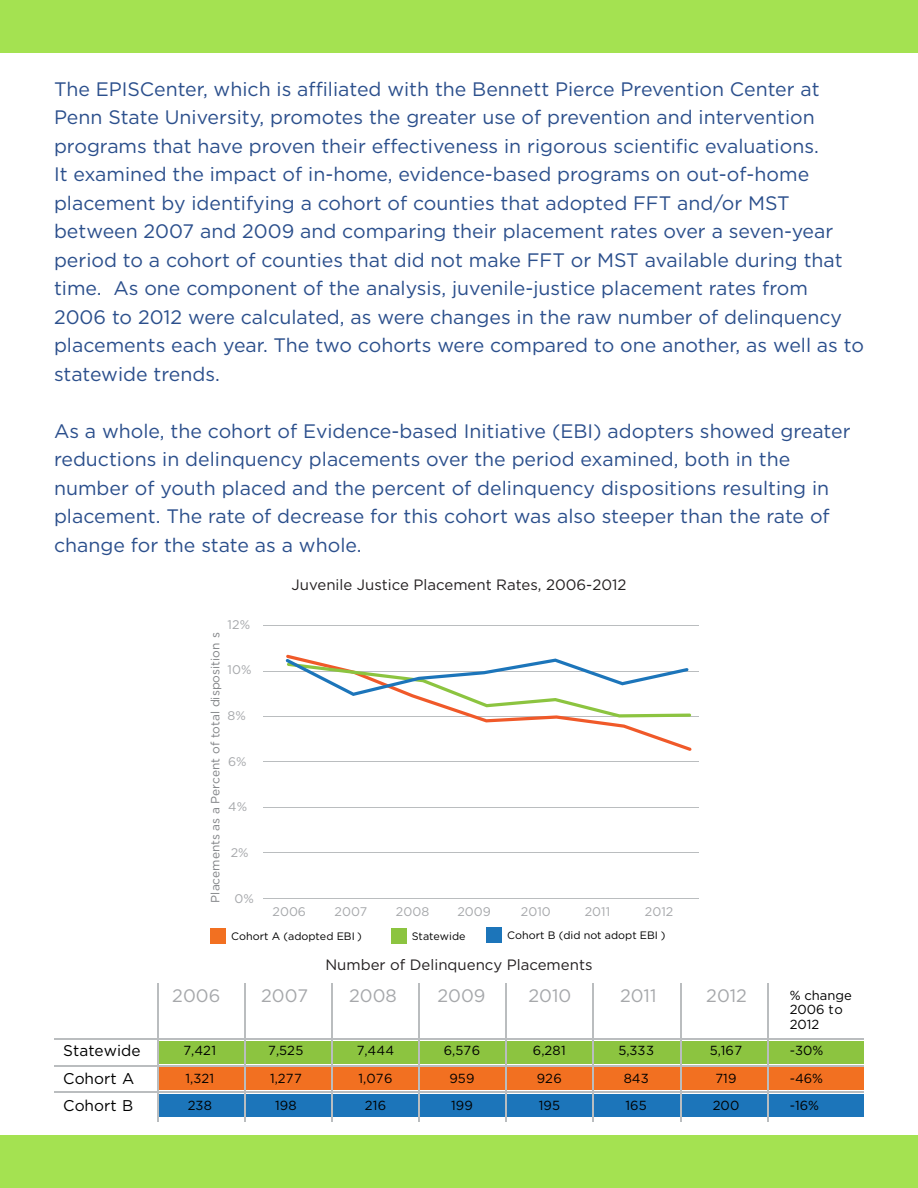
<style>
.page{position:relative;width:918px;height:1188px;background:#fff}
.page>*{position:absolute;margin:0;border:0;box-sizing:border-box;transform-origin:0 0}
.t1{font:19.5px/28.5px "Gotham";color:#2b4f8c}
.t2{font:18px "Gotham";color:#a6a8ab}
.t3{font:15.6px/26.8px "Gotham";color:#000}
.t4{font:15px "Gotham";color:#231f20}
.t5{font:13.2px/27.5px "Gotham";color:#000}
.t6{font:12.45px "Gotham";color:#a6a8ab}
.t7{font:12px "Gotham";color:#808285}
.t8{font:10.8px "Gotham";color:#000}
</style>
<div class="page">
<div style="left:0;top:1136px;width:918px;height:52px;background:#a4e251"></div>
<div style="left:0;top:0;width:918px;height:52px;background:#a4e251"></div>
<hr style="left:263px;top:898px;width:436px;height:1px;background:#babdbf">
<hr style="left:263px;top:852px;width:436px;height:1px;background:#babdbf">
<hr style="left:263px;top:807px;width:436px;height:1px;background:#babdbf">
<hr style="left:263px;top:762px;width:436px;height:1px;background:#babdbf">
<hr style="left:263px;top:716px;width:436px;height:1px;background:#babdbf">
<hr style="left:263px;top:671px;width:436px;height:1px;background:#babdbf">
<hr style="left:263px;top:625px;width:436px;height:1px;background:#babdbf">
<div style="left:210px;top:928px;width:16px;height:16px;background:#f27021"></div>
<div style="left:391px;top:928px;width:16px;height:16px;background:#8cc440"></div>
<div style="left:486px;top:927px;width:16px;height:16px;background:#1c75ba"></div>
<svg style="left:286px;top:655px;width:406px;height:96px"></svg>
<div style="left:159px;top:1067px;width:705px;height:23px;background:#f27021"></div>
<div style="left:159px;top:1041px;width:705px;height:23px;background:#8cc440"></div>
<div style="left:159px;top:1094px;width:705px;height:23px;background:#1c75ba"></div>
<hr style="left:158px;top:983px;width:1px;height:139px;background:#babdbf">
<hr style="left:54px;top:1039px;width:810px;height:1px;background:#babdbf">
<hr style="left:54px;top:1065px;width:810px;height:1px;background:#babdbf">
<hr style="left:54px;top:1091px;width:810px;height:2px;background:#babdbf">
<hr style="left:245px;top:983px;width:1px;height:139px;background:#babdbf">
<hr style="left:332px;top:983px;width:1px;height:139px;background:#babdbf">
<hr style="left:419px;top:983px;width:1px;height:139px;background:#babdbf">
<hr style="left:506px;top:983px;width:1px;height:139px;background:#babdbf">
<hr style="left:593px;top:983px;width:1px;height:139px;background:#babdbf">
<hr style="left:680px;top:983px;width:1px;height:139px;background:#babdbf">
<hr style="left:767px;top:983px;width:1px;height:139px;background:#babdbf">
<p class="t1" style="left:54px;top:74px;width:812px">The EPISCenter, which is affiliated with the Bennett Pierce Prevention Center at Penn State University, promotes the greater use of prevention and intervention programs that have proven their effectiveness in rigorous scientific evaluations.<br>It examined the impact of in-home, evidence-based programs on out-of-home placement by identifying a cohort of counties that adopted FFT and/or MST between 2007 and 2009 and comparing their placement rates over a seven-year period to a cohort of counties that did not make FFT or MST available during that time. As one component of the analysis, juvenile-justice placement rates from 2006 to 2012 were calculated, as were changes in the raw number of delinquency placements each year. The two cohorts were compared to one another, as well as to statewide trends.</p>
<p class="t1" style="left:54px;top:416px;width:798px">As a whole, the cohort of Evidence-based Initiative (EBI) adopters showed greater reductions in delinquency placements over the period examined, both in the number of youth placed and the percent of delinquency dispositions resulting in placement. The rate of decrease for this cohort was also steeper than the rate of change for the state as a whole.</p>
<p class="t4" style="left:292px;top:576px;width:336px">Juvenile Justice Placement Rates, 2006-2012</p>
<p class="t6" style="left:228px;top:617px;width:24px">12%</p>
<p class="t6" style="left:228px;top:663px;width:26px">10%</p>
<p class="t7" style="left:209px;top:903px;width:272px;rotate:-90deg">Placements as a Percent of total disposition s</p>
<p class="t6" style="left:228px;top:709px;width:20px">8%</p>
<p class="t6" style="left:228px;top:754px;width:20px">6%</p>
<p class="t6" style="left:228px;top:800px;width:20px">4%</p>
<p class="t6" style="left:231px;top:846px;width:19px">2%</p>
<p class="t6" style="left:235px;top:891px;width:21px">0%</p>
<p class="t6" style="left:273px;top:905px;width:35px">2006</p>
<p class="t6" style="left:335px;top:905px;width:34px">2007</p>
<p class="t6" style="left:396px;top:905px;width:35px">2008</p>
<p class="t6" style="left:458px;top:905px;width:35px">2009</p>
<p class="t6" style="left:521px;top:905px;width:31px">2010</p>
<p class="t6" style="left:585px;top:905px;width:27px">2011</p>
<p class="t6" style="left:645px;top:905px;width:30px">2012</p>
<p class="t8" style="left:231px;top:930px;width:132px">Cohort A (adopted EBI )</p>
<p class="t8" style="left:412px;top:930px;width:55px">Statewide</p>
<p class="t8" style="left:507px;top:929px;width:160px">Cohort B (did not adopt EBI )</p>
<p class="t3" style="left:63px;top:1037px;width:79px">Statewide</p>
<p class="t3" style="left:63px;top:1065px;width:73px">Cohort A<br>Cohort B</p>
<p class="t4" style="left:325px;top:956px;width:269px">Number of Delinquency Placements</p>
<p class="t2" style="left:172px;top:986px;width:49px">2006</p>
<p class="t2" style="left:261px;top:986px;width:49px">2007</p>
<p class="t2" style="left:349px;top:986px;width:49px">2008</p>
<p class="t2" style="left:437px;top:986px;width:49px">2009</p>
<p class="t2" style="left:528px;top:986px;width:44px">2010</p>
<p class="t2" style="left:620px;top:986px;width:38px">2011</p>
<p class="t2" style="left:706px;top:986px;width:42px">2012</p>
<p class="t5" style="left:184px;top:1037px;width:34px">7,421<br>1,321<br>238</p>
<p class="t5" style="left:268px;top:1037px;width:37px;text-align:center">7,525<br>1,277<br>198</p>
<p class="t5" style="left:357px;top:1037px;width:39px;text-align:center">7,444<br>1,076<br>216</p>
<p class="t5" style="left:444px;top:1037px;width:38px;text-align:center">6,576<br>959<br>199</p>
<p class="t5" style="left:533px;top:1037px;width:34px">6,281<br>926<br>195</p>
<p class="t5" style="left:618px;top:1037px;width:37px;text-align:center">5,333<br>843<br>165</p>
<p class="t5" style="left:710px;top:1037px;width:34px">5,167<br>719<br>200</p>
<p class="t5" style="left:790px;top:987px;width:64px;line-height:14.9px">% change<br>2006 to<br>2012</p>
<p class="t5" style="left:790px;top:1037px;width:35px;text-align:justify">-30% -46% -16%</p>
</div>
